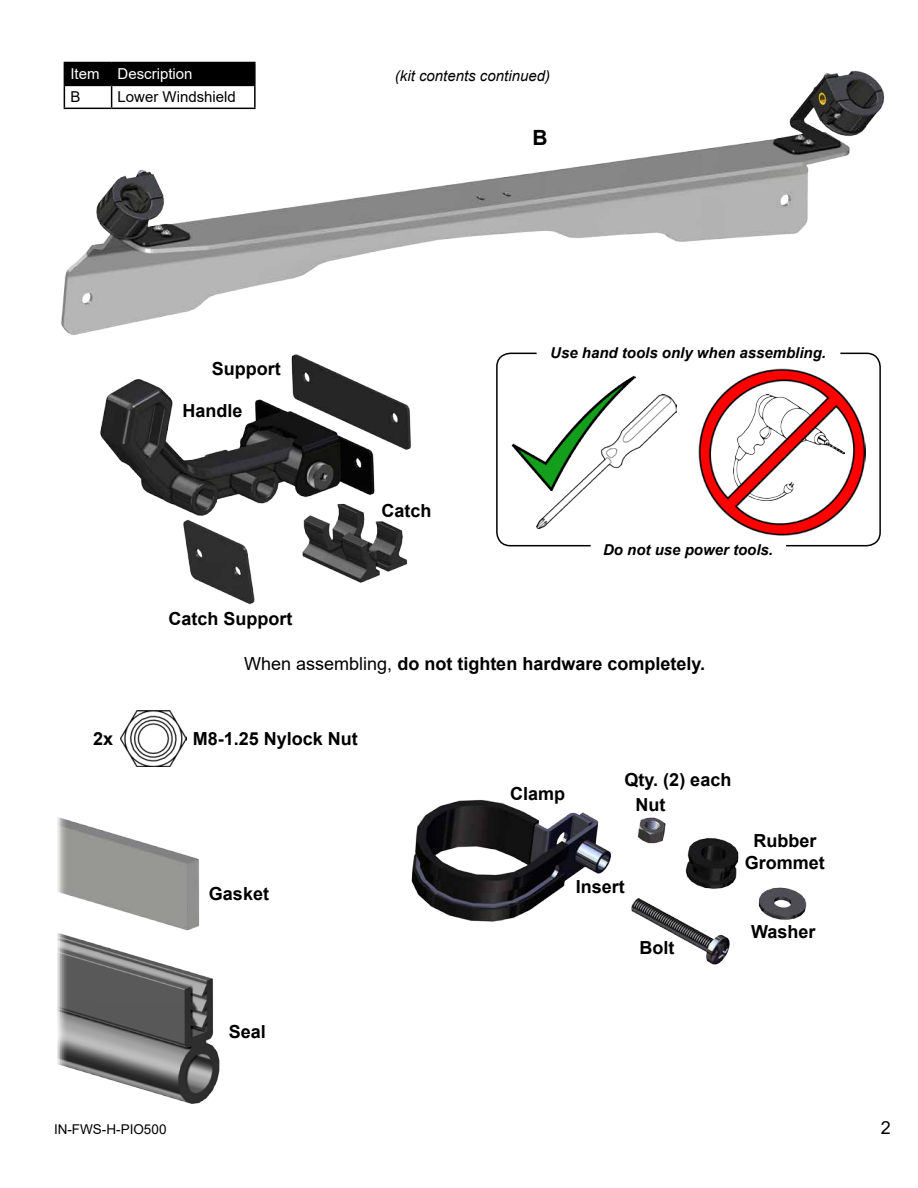
<style>
.page{position:relative;width:918px;height:1188px;background:#fff}
.page>*{position:absolute;margin:0;border:0;box-sizing:border-box;transform-origin:0 0}
.t1{font:700 21px "Arial";color:#000}
.t2{font:700 18px/21.6px "Arial";color:#000;text-align:center}
.t3{font:18px "Arial";color:#000}
.t4{font:italic 700 15px "Arial";color:#000}
.t5{font:italic 15px "Arial";color:#000}
.t6{font:15px "Arial";color:#000}
.t7{font:15px "Arial";color:#fff}
.t8{font:13.5px "Arial";color:#000}
.s1{font-weight:400}
</style>
<div class="page">
<img style="left:411px;top:800px;width:396px;height:165px">
<svg style="left:638px;top:937px;width:39px;height:20px"></svg>
<svg style="left:743px;top:832px;width:64px;height:40px"></svg>
<svg style="left:748px;top:919px;width:59px;height:25px"></svg>
<svg style="left:508px;top:800px;width:59px;height:6px"></svg>
<svg style="left:580px;top:876px;width:47px;height:20px"></svg>
<img style="left:121px;top:710px;width:65px;height:57px">
<svg style="left:623px;top:800px;width:109px;height:14px"></svg>
<img style="left:61px;top:61px;width:824px;height:274px">
<img style="left:100px;top:354px;width:311px;height:251px">
<svg style="left:182px;top:399px;width:63px;height:22px"></svg>
<svg style="left:380px;top:498px;width:31px;height:22px"></svg>
<div style="left:334px;top:339px;width:90px;height:25px;background:#fff"></div>
<svg style="left:210px;top:358px;width:73px;height:23px"></svg>
<img style="left:536px;top:394px;width:140px;height:134px">
<img style="left:511px;top:375px;width:125px;height:116px">
<img style="left:698px;top:368px;width:168px;height:168px">
<div style="left:496px;top:353px;width:385px;height:193px;border:2px solid #000;border-radius:14px"></div>
<div style="left:537px;top:339px;width:303px;height:27px;background:#fff;border-radius:12px"></div>
<div style="left:591px;top:536px;width:195px;height:27px;background:#fff;border-radius:12px"></div>
<img style="left:58px;top:952px;width:162px;height:152px">
<img style="left:58px;top:817px;width:142px;height:135px">
<p class="t7" style="left:70px;top:64px;width:124px">Item Description</p>
<p class="t6" style="left:70px;top:87px;width:12px">B</p>
<p class="t6" style="left:118px;top:87px;width:120px">Lower Windshield</p>
<p class="t2" style="left:212px;top:358px;width:70px">Support</p>
<p class="t2" style="left:182px;top:401px;width:62px">Handle</p>
<p class="t2" style="left:169px;top:608px;width:126px">Catch Support</p>
<p class="t5" style="left:395px;top:66px;width:157px">(kit contents continued)</p>
<p class="t1" style="left:532px;top:123px;width:17px">B</p>
<p class="t2" style="left:381px;top:500px;width:52px">Catch</p>
<p class="t4" style="left:550px;top:343px;width:277px">Use hand tools only when assembling.</p>
<p class="t4" style="left:603px;top:539px;width:172px">Do not use power tools.</p>
<p class="t2" style="left:244px;top:653px;width:462px"><span class="s1">When assembling,</span> do not tighten hardware completely.</p>
<p class="t2" style="left:93px;top:728px;width:22px">2x</p>
<p class="t2" style="left:193px;top:728px;width:167px">M8-1.25 Nylock Nut</p>
<p class="t2" style="left:209px;top:883px;width:62px">Gasket</p>
<p class="t2" style="left:229px;top:1021px;width:39px">Seal</p>
<p class="t2" style="left:510px;top:783px;width:57px">Clamp</p>
<p class="t2" style="left:625px;top:769px;width:108px">Qty. (2) each</p>
<p class="t2" style="left:636px;top:794px;width:31px">Nut</p>
<p class="t2" style="left:576px;top:876px;width:51px">Insert</p>
<p class="t2" style="left:639px;top:937px;width:36px">Bolt</p>
<p class="t2" style="left:745px;top:830px;width:82px">Rubber<br>Grommet</p>
<p class="t2" style="left:751px;top:921px;width:66px">Washer</p>
<p class="t8" style="left:54px;top:1120px;width:114px">IN-FWS-H-PIO500</p>
<p class="t3" style="left:881px;top:1115px;width:12px">2</p>
</div>
